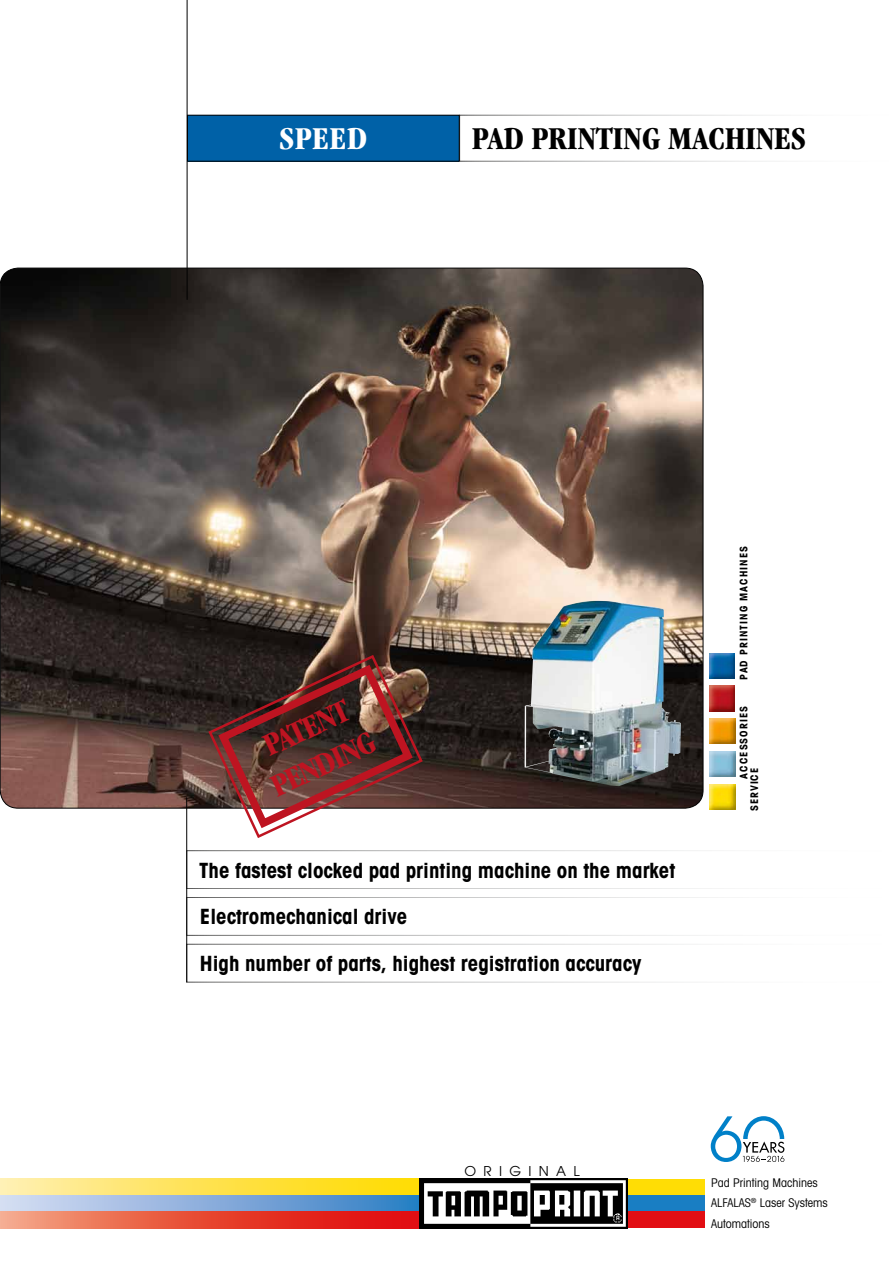
<style>
.page{position:relative;width:893px;height:1263px;background:#fff}
.page>*{position:absolute;margin:0;border:0;box-sizing:border-box;transform-origin:0 0}
.t1{font:700 condensed 33px "Garamond";color:#000}
.t2{font:700 condensed 33px/39.8px "Garamond";color:#be1421;text-align:center}
.t3{font:700 condensed 33px "Garamond";letter-spacing:.025em;color:#fff}
.t4{font:700 condensed 21px "Avant Garde";color:#000}
.t5{font:13.5px "Avant Garde";letter-spacing:.54em;color:#000}
.t6{font:condensed 12px/20.2px "Avant Garde";color:#000}
.t7{font:700 condensed 10.5px/10.6px "Avant Garde";letter-spacing:.1em;color:#000}
</style>
<div class="page">
<img style="left:0;top:268px;width:703px;height:540px">
<hr style="left:187px;top:0;width:1px;height:300px;background:#000">
<hr style="left:186px;top:797px;width:1px;height:185px;background:#000">
<svg style="left:187px;top:897px;width:531px;height:38px"></svg>
<svg style="left:187px;top:944px;width:503px;height:38px"></svg>
<svg style="left:187px;top:850px;width:525px;height:39px"></svg>
<div style="left:627px;top:1179px;width:78px;height:16px;background:#ffdd05"></div>
<div style="left:627px;top:1195px;width:78px;height:17px;background:#197ec3"></div>
<div style="left:627px;top:1211px;width:78px;height:17px;background:#e20e13"></div>
<div style="left:0;top:1179px;width:420px;height:16px;background:linear-gradient(to right,#ffeeae,#ffda00)"></div>
<div style="left:0;top:1195px;width:420px;height:17px;background:linear-gradient(to right,#dddef3,#307dc4)"></div>
<svg style="left:0;top:1212px;width:419px;height:16px;background:#e84e3b"></svg>
<img style="left:419px;top:1179px;width:208px;height:49px">
<img style="left:710px;top:751px;width:25px;height:26px">
<img style="left:710px;top:784px;width:25px;height:26px">
<img style="left:710px;top:719px;width:25px;height:25px">
<img style="left:710px;top:686px;width:25px;height:25px">
<img style="left:710px;top:653px;width:25px;height:26px">
<svg style="left:711px;top:1116px;width:73px;height:46px"></svg>
<svg style="left:459px;top:115px;width:308px;height:46px"></svg>
<div style="left:187px;top:115px;width:272px;height:46px;background:#0061a7"></div>
<div style="left:187px;top:115px;width:272px;height:46px;border:1px solid #000"></div>
<img style="left:525px;top:601px;width:156px;height:185px">
<svg style="left:207px;top:653px;width:217px;height:185px;background:#724d49"></svg>
<h1 class="t3" style="left:280px;top:118px;width:89px">SPEED</h1>
<h1 class="t1" style="left:472px;top:118px;width:335px">PAD PRINTING MACHINES</h1>
<h1 class="t2" style="left:248px;top:732px;width:113px;rotate:-25deg">PATENT<br>PENDING</h1>
<p class="t4" style="left:199px;top:861px;width:477px">The fastest clocked pad printing machine on the market</p>
<p class="t4" style="left:200px;top:908px;width:209px">Electromechanical drive</p>
<p class="t4" style="left:200px;top:955px;width:443px">High number of parts, highest registration accuracy</p>
<p class="t7" style="left:739px;top:680px;width:135px;rotate:-90deg">PAD PRINTING MACHINES</p>
<p class="t7" style="left:739px;top:811px;width:107px;text-indent:33px;rotate:-90deg">ACCESSORIES<br>SERVICE</p>
<p class="t5" style="left:465px;top:1163px;width:117px">ORIGINAL</p>
<p class="t6" style="left:711px;top:1174px;width:118px">Pad Printing Machines<br>ALFALAS<sup>®</sup> Laser Systems<br>Automations</p>
</div>
